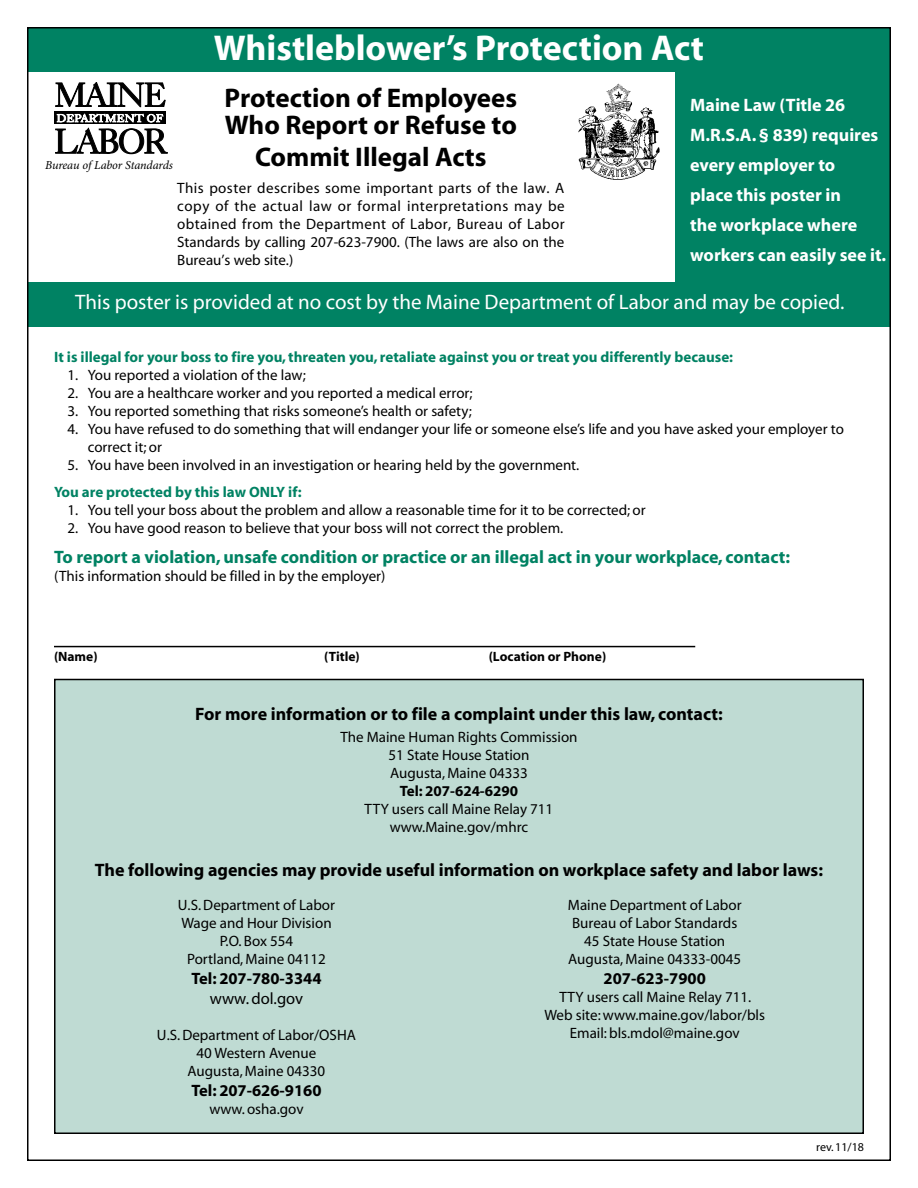
<style>
.page{position:relative;width:918px;height:1188px;background:#fff}
.page>*{position:absolute;margin:0;border:0;box-sizing:border-box;transform-origin:0 0}
.t1{font:700 36px "Myriad";color:#fff}
.t2{font:700 27px/27px "Myriad";color:#000}
.t3{font:21px "Myriad";color:#fff}
.t4{font:700 18px "Myriad";color:#000}
.t5{font:700 18px/30px "Myriad";color:#fff}
.t6{font:700 18px "Myriad";color:#008263}
.t7{font:700 16.5px "Myriad";color:#000}
.t8{font:16.5px "Myriad";color:#000}
.t9{font:15px/18px "Myriad";color:#000;text-align:center}
.t10{font:700 15px "Myriad";color:#008263}
.t11{font:700 15px "Myriad";color:#000}
.t12{font:700 13.5px "Myriad";color:#000}
.t13{font:italic 12.15px "Minion Pro";letter-spacing:-.015em;color:#000}
.t14{font:12px "Myriad";color:#000}
</style>
<div class="page">
<div style="left:27px;top:282px;width:864px;height:45px;background:#008263"></div>
<div style="left:676px;top:72px;width:215px;height:211px;background:#008263"></div>
<div style="left:27px;top:27px;width:864px;height:45px;background:#008263"></div>
<div style="left:55px;top:680px;width:808px;height:453px;background:#bfdbd3"></div>
<div style="left:54px;top:679px;width:810px;height:455px;border:2px solid #000"></div>
<hr style="left:54px;top:646px;width:641px;height:1px;background:#000">
<img style="left:578px;top:83px;width:82px;height:97px">
<svg style="left:56px;top:82px;width:109px;height:25px"></svg>
<svg style="left:56px;top:128px;width:111px;height:26px"></svg>
<svg style="left:54px;top:112px;width:112px;height:12px"></svg>
<svg style="left:57px;top:114px;width:106px;height:8px"></svg>
<h1 class="t1" style="left:214px;top:29px;width:492px">Whistleblower’s Protection Act</h1>
<p class="t5" style="left:690px;top:91px;width:198px">Maine Law (Title 26<br>M.R.S.A. § 839) requires every employer to<br>place this poster in<br>the workplace where workers can easily see it.</p>
<h3 class="t3" style="left:75px;top:292px;width:771px">This poster is provided at no cost by the Maine Department of Labor and may be copied.</h3>
<h2 class="t2" style="left:225px;top:85px;width:294px">Protection of Employees<br>Who Report or Refuse to</h2>
<h2 class="t2" style="left:255px;top:145px;width:233px">Commit Illegal Acts</h2>
<p class="t9" style="left:177px;top:180px;width:389px;text-align:justify">This poster describes some important parts of the law. A copy of the actual law or formal interpretations may be obtained from the Department of Labor, Bureau of Labor Standards by calling 207-623-7900. (The laws are also on the Bureau’s web site.)</p>
<p class="t13" style="left:45px;top:157px;width:129px">Bureau of Labor Standards</p>
<p class="t10" style="left:54px;top:349px;width:681px">It is illegal for your boss to fire you, threaten you, retaliate against you or treat you differently because:</p>
<p class="t9" style="left:68px;top:366px;width:240px">1. You reported a violation of the law;</p>
<p class="t9" style="left:68px;top:384px;width:407px">2. You are a healthcare worker and you reported a medical error;</p>
<p class="t9" style="left:68px;top:402px;width:406px">3. You reported something that risks someone’s health or safety;</p>
<p class="t9" style="left:88px;top:420px;width:758px;text-align:left;text-indent:-20px">4. You have refused to do something that will endanger your life or someone else’s life and you have asked your employer to correct it; or</p>
<p class="t9" style="left:68px;top:456px;width:513px">5. You have been involved in an investigation or hearing held by the government.</p>
<p class="t10" style="left:54px;top:484px;width:249px">You are protected by this law ONLY if:</p>
<p class="t9" style="left:68px;top:501px;width:580px">1. You tell your boss about the problem and allow a reasonable time for it to be corrected; or</p>
<p class="t9" style="left:68px;top:519px;width:497px">2. You have good reason to believe that your boss will not correct the problem.</p>
<p class="t6" style="left:54px;top:548px;width:738px">To report a violation, unsafe condition or practice or an illegal act in your workplace, contact:</p>
<p class="t9" style="left:54px;top:568px;width:333px">(This information should be filled in by the employer)</p>
<p class="t12" style="left:54px;top:649px;width:45px">(Name)</p>
<p class="t12" style="left:324px;top:649px;width:37px">(Title)</p>
<p class="t12" style="left:489px;top:649px;width:119px">(Location or Phone)</p>
<p class="t4" style="left:195px;top:705px;width:529px">For more information or to file a complaint under this law, contact:</p>
<p class="t9" style="left:340px;top:729px;width:239px">The Maine Human Rights Commission<br>51 State House Station<br>Augusta, Maine 04333</p>
<p class="t11" style="left:400px;top:784px;width:120px">Tel: 207-624-6290</p>
<p class="t9" style="left:365px;top:801px;width:190px">TTY users call Maine Relay 711 www.Maine.gov/mhrc</p>
<p class="t4" style="left:95px;top:860px;width:730px">The following agencies may provide useful information on workplace safety and labor laws:</p>
<p class="t9" style="left:178px;top:897px;width:159px">U.S. Department of Labor<br>Wage and Hour Division<br>P.O. Box 554<br>Portland, Maine 04112</p>
<p class="t7" style="left:191px;top:970px;width:132px">Tel: 207-780-3344</p>
<p class="t8" style="left:210px;top:990px;width:95px">www. dol.gov</p>
<p class="t9" style="left:157px;top:1027px;width:201px">U.S. Department of Labor/OSHA<br>40 Western Avenue<br>Augusta, Maine 04330</p>
<p class="t7" style="left:191px;top:1082px;width:132px">Tel: 207-626-9160</p>
<p class="t9" style="left:209px;top:1100px;width:96px">www. osha.gov</p>
<p class="t9" style="left:568px;top:896px;width:175px">Maine Department of Labor<br>Bureau of Labor Standards<br>45 State House Station<br>Augusta, Maine 04333-0045</p>
<p class="t7" style="left:604px;top:970px;width:104px">207-623-7900</p>
<p class="t9" style="left:544px;top:988px;width:222px">TTY users call Maine Relay 711.<br>Web site: www.maine.gov/labor/bls<br>Email: bls.mdol@maine.gov</p>
<p class="t14" style="left:816px;top:1141px;width:49px">rev. 11/18</p>
</div>
